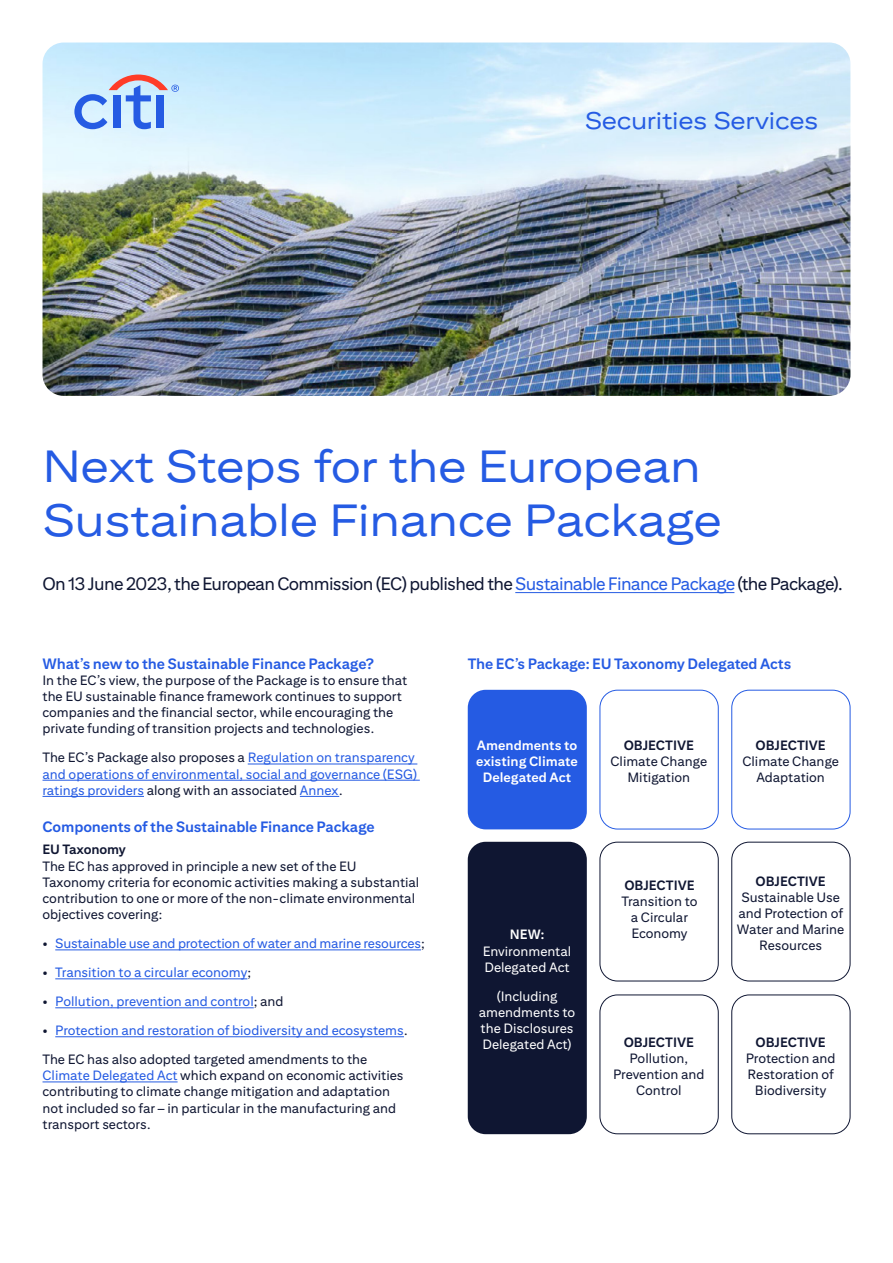
<style>
.page{position:relative;width:893px;height:1263px;background:#fff}
.page>*{position:absolute;margin:0;border:0;box-sizing:border-box;transform-origin:0 0}
.t1{font:45px/54px "Citi Sans Display";letter-spacing:-.01em;color:#255be3}
.t2{font:24px "Citi Sans Display";letter-spacing:-.01em;color:#255be3}
.t3{font:18px "Citi Sans Text";letter-spacing:-.035em;color:#0f1632}
.t4{font:700 15px "Citi Sans Text";letter-spacing:-.01em;color:#255be3}
.t5{font:13.5px/16.2px "Citi Sans Text";color:#0f1632;text-align:center}
.t6{font:13.5px/16.2px "Citi Sans Text";color:#255be3}
.t7{font:13.5px/16.2px "Citi Sans Text";color:#fff}
.t8{font:700 13.5px "Citi Sans Text";color:#0f1632}
.t9{font:700 13.5px/16.2px "Citi Sans Text";color:#fff;text-align:center}
.s1{color:#255be3}
.s2{color:#0f1632}
</style>
<div class="page">
<img style="left:43px;top:43px;width:807px;height:353px">
<svg style="left:74px;top:75px;width:105px;height:54px"></svg>
<hr style="left:515px;top:592px;width:219px;height:1px;background:#255be3">
<hr style="left:248px;top:764px;width:169px;height:1px;background:#255be3">
<hr style="left:43px;top:780px;width:377px;height:1px;background:#255be3">
<hr style="left:43px;top:796px;width:101px;height:1px;background:#255be3">
<hr style="left:300px;top:796px;width:39px;height:1px;background:#255be3">
<hr style="left:55px;top:949px;width:366px;height:1px;background:#255be3">
<hr style="left:55px;top:978px;width:192px;height:1px;background:#255be3">
<hr style="left:55px;top:1007px;width:199px;height:1px;background:#255be3">
<hr style="left:55px;top:1036px;width:349px;height:1px;background:#255be3">
<hr style="left:43px;top:1081px;width:135px;height:1px;background:#255be3">
<div style="left:731px;top:690px;width:119px;height:139px;border:1px solid #255be3;border-radius:17px"></div>
<div style="left:600px;top:690px;width:119px;height:139px;border:1px solid #255be3;border-radius:17px"></div>
<div style="left:468px;top:690px;width:119px;height:139px;background:#255be3;border-radius:18px"></div>
<div style="left:731px;top:842px;width:119px;height:139px;border:1px solid #0f1632;border-radius:17px"></div>
<div style="left:600px;top:842px;width:119px;height:139px;border:1px solid #0f1632;border-radius:17px"></div>
<div style="left:468px;top:842px;width:119px;height:292px;background:#0f1632;border-radius:18px"></div>
<div style="left:731px;top:994px;width:119px;height:140px;border:1px solid #0f1632;border-radius:17px"></div>
<div style="left:600px;top:994px;width:119px;height:140px;border:1px solid #0f1632;border-radius:17px"></div>
<h2 class="t2" style="left:585px;top:107px;width:235px">Securities Services</h2>
<h1 class="t1" style="left:43px;top:438px;width:681px">Next Steps for the European<br>Sustainable Finance Package</h1>
<h3 class="t3" style="left:43px;top:573px;width:802px">On 13 June 2023, the European Commission (EC) published the <span class="s1">Sustainable Finance Package</span> (the Package).</h3>
<p class="t4" style="left:43px;top:654px;width:333px">What’s new to the Sustainable Finance Package?</p>
<p class="t5" style="left:43px;top:672px;width:366px;text-align:left">In the EC’s view, the purpose of the Package is to ensure that the EU sustainable finance framework continues to support companies and the financial sector, while encouraging the private funding of transition projects and technologies.</p>
<p class="t6" style="left:43px;top:749px;width:376px"><span class="s2">The EC’s Package also proposes a</span> Regulation on transparency and operations of environmental, social and governance (ESG) ratings providers <span class="s2">along with an associated</span> Annex<span class="s2">.</span></p>
<p class="t4" style="left:43px;top:817px;width:334px">Components of the Sustainable Finance Package</p>
<p class="t8" style="left:43px;top:841px;width:85px">EU Taxonomy</p>
<p class="t5" style="left:43px;top:857px;width:378px;text-align:left">The EC has approved in principle a new set of the EU Taxonomy criteria for economic activities making a substantial contribution to one or more of the non-climate environmental objectives covering:</p>
<p class="t6" style="left:43px;top:935px;width:384px"><span class="s2">•</span> Sustainable use and protection of water and marine resources<span class="s2">;</span></p>
<p class="t6" style="left:43px;top:964px;width:210px"><span class="s2">•</span> Transition to a circular economy<span class="s2">;</span></p>
<p class="t6" style="left:43px;top:993px;width:243px"><span class="s2">•</span> Pollution, prevention and control<span class="s2">; and</span></p>
<p class="t6" style="left:43px;top:1015px;width:366px;line-height:29px"><span class="s2">•</span> Protection and restoration of biodiversity and ecosystems<span class="s2">.<br>The EC has also adopted targeted amendments to the</span></p>
<p class="t5" style="left:43px;top:1067px;width:362px;text-align:left"><span class="s1">Climate Delegated Act</span> which expand on economic activities contributing to climate change mitigation and adaptation not included so far – in particular in the manufacturing and transport sectors.</p>
<p class="t4" style="left:468px;top:654px;width:325px">The EC’s Package: EU Taxonomy Delegated Acts</p>
<p class="t9" style="left:476px;top:737px;width:103px">Amendments to existing Climate<br>Delegated Act</p>
<p class="t8" style="left:624px;top:737px;width:72px">OBJECTIVE</p>
<p class="t5" style="left:610px;top:753px;width:98px">Climate Change<br>Mitigation</p>
<p class="t8" style="left:755px;top:737px;width:72px">OBJECTIVE</p>
<p class="t5" style="left:742px;top:753px;width:98px">Climate Change<br>Adaptation</p>
<p class="t9" style="left:510px;top:926px;width:36px">NEW:</p>
<p class="t7" style="left:483px;top:942px;width:90px">Environmental<br>Delegated Act</p>
<p class="t7" style="left:479px;top:988px;width:98px;text-align:center">(Including amendments to the Disclosures<br>Delegated Act)</p>
<p class="t8" style="left:624px;top:877px;width:72px">OBJECTIVE</p>
<p class="t5" style="left:621px;top:893px;width:78px">Transition to a Circular<br>Economy</p>
<p class="t8" style="left:755px;top:873px;width:72px">OBJECTIVE</p>
<p class="t5" style="left:737px;top:889px;width:109px">Sustainable Use and Protection of<br>Water and Marine<br>Resources</p>
<p class="t8" style="left:624px;top:1034px;width:72px">OBJECTIVE</p>
<p class="t5" style="left:613px;top:1049px;width:93px">Pollution,<br>Prevention and<br>Control</p>
<p class="t8" style="left:755px;top:1034px;width:72px">OBJECTIVE</p>
<p class="t5" style="left:746px;top:1049px;width:91px">Protection and<br>Restoration of<br>Biodiversity</p>
</div>
